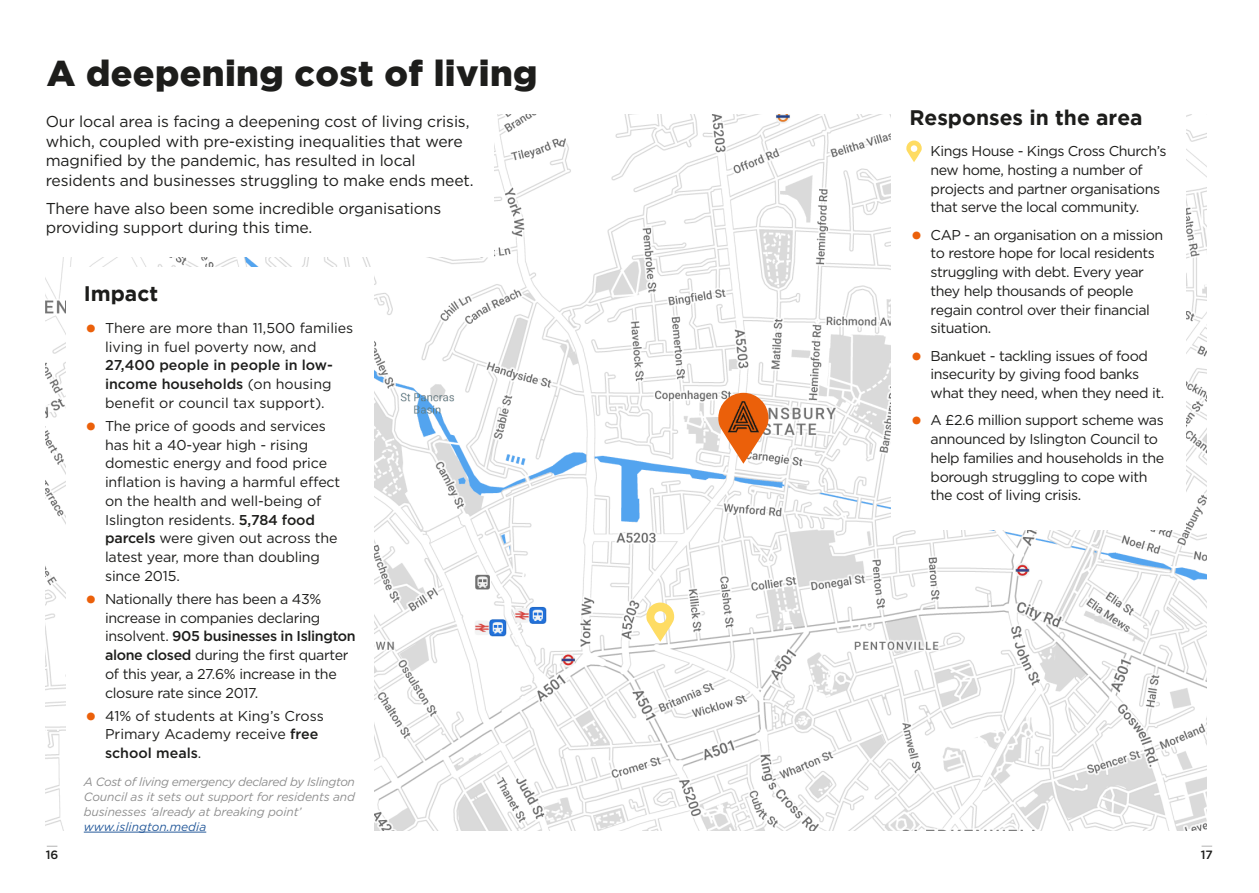
<style>
.page{position:relative;width:1259px;height:893px;background:#fff}
.page>*{position:absolute;margin:0;border:0;box-sizing:border-box;transform-origin:0 0}
.t1{font:900 36px "Gotham";letter-spacing:.01em;color:#1d1d1b}
.t2{font:700 21px "Gotham";color:#1d1d1b}
.t3{font:15.75px/19.5px "Gotham";letter-spacing:-.01em;color:#1d1d1b}
.t4{font:14.25px/18.8px "Gotham";letter-spacing:-.03em;color:#1d1d1b}
.t5{font:14.25px/18.8px "Gotham";letter-spacing:-.01em;color:#1d1d1b}
.t6{font:14.25px/18.8px "Gotham";color:#1d1d1b}
.t7{font:500 14.25px/18.8px "Gotham";color:#1d1d1b;text-align:justify}
.t8{font:italic 12px/15px "Gotham";letter-spacing:-.01em;color:#8f8f8f;text-align:justify}
.t9{font:italic 12px "Gotham";color:#275b9b}
.t10{font:500 12px "Gotham";color:#1d1d1b}
.s1{font-size:30px;color:#eb600a}
.s2{font-weight:400}
.s3{font-weight:500}
</style>
<div class="page">
<img style="left:45px;top:114px;width:1161px;height:717px">
<img style="left:45px;top:732px;width:21px;height:99px">
<div style="left:66px;top:267px;width:307px;height:595px;background:#fff"></div>
<div style="left:891px;top:71px;width:294px;height:458px;background:#fff"></div>
<hr style="left:84px;top:832px;width:122px;height:1px;background:#275b9b">
<div style="left:28px;top:98px;width:465px;height:158px;background:#fff"></div>
<svg style="left:646px;top:603px;width:28px;height:39px"></svg>
<svg style="left:718px;top:393px;width:50px;height:71px"></svg>
<img style="left:727px;top:400px;width:32px;height:33px">
<svg style="left:906px;top:141px;width:15px;height:21px"></svg>
<h1 class="t1" style="left:47px;top:52px;width:492px">A deepening cost of living</h1>
<p class="t3" style="left:46px;top:111px;width:429px">Our local area is facing a deepening cost of living crisis, which, coupled with pre-existing inequalities that were magnified by the pandemic, has resulted in local residents and businesses struggling to make ends meet.</p>
<p class="t3" style="left:46px;top:198px;width:397px">There have also been some incredible organisations providing support during this time.</p>
<h2 class="t2" style="left:84px;top:282px;width:76px">Impact</h2>
<p class="t6" style="left:105px;top:318px;width:250px;text-indent:-21px"><span class="s1">•</span> There are more than 11,500 families living in fuel poverty now, and</p>
<p class="t7" style="left:105px;top:356px;width:229px">27,400 people in people in low&shy;income households <span class="s2">(on housing benefit or council tax support).</span></p>
<p class="t5" style="left:105px;top:416px;width:237px;text-indent:-21px"><span class="s1">•</span> The price of goods and services has hit a 40-year high - rising domestic energy and food price inflation is having a harmful effect on the health and well-being of<br>Islington residents. <span class="s3">5,784 food parcels</span> were given out across the latest year, more than doubling since 2015.</p>
<p class="t4" style="left:105px;top:589px;width:252px;text-indent:-21px"><span class="s1">•</span> Nationally there has been a 43% increase in companies declaring insolvent. <span class="s3">905 businesses in Islington alone closed</span> during the first quarter of this year, a 27.6% increase in the closure rate since 2017.</p>
<p class="t6" style="left:105px;top:706px;width:220px;text-indent:-21px"><span class="s1">•</span> 41% of students at King’s Cross<br>Primary Academy receive <span class="s3">free school meals</span>.</p>
<p class="t8" style="left:84px;top:774px;width:273px">A Cost of living emergency declared by Islington Council as it sets out support for residents and businesses ‘already at breaking point’</p>
<p class="t9" style="left:84px;top:819px;width:124px">www.islington.media</p>
<h2 class="t2" style="left:909px;top:105px;width:235px">Responses in the area</h2>
<p class="t4" style="left:930px;top:141px;width:237px;text-indent:-21px"><span class="s1">•</span> Kings House - Kings Cross Church’s new home, hosting a number of projects and partner organisations that serve the local community.</p>
<p class="t4" style="left:930px;top:225px;width:234px;text-indent:-21px"><span class="s1">•</span> CAP - an organisation on a mission to restore hope for local residents struggling with debt. Every year they help thousands of people regain control over their financial situation.</p>
<p class="t4" style="left:930px;top:346px;width:235px;text-indent:-21px"><span class="s1">•</span> Bankuet - tackling issues of food insecurity by giving food banks what they need, when they need it.</p>
<p class="t4" style="left:930px;top:411px;width:235px;text-indent:-21px"><span class="s1">•</span> A £2.6 million support scheme was announced by Islington Council to help families and households in the borough struggling to cope with the cost of living crisis.</p>
<p class="t10" style="left:46px;top:847px;width:14px">16</p>
<p class="t10" style="left:1200px;top:847px;width:14px">17</p>
</div>
